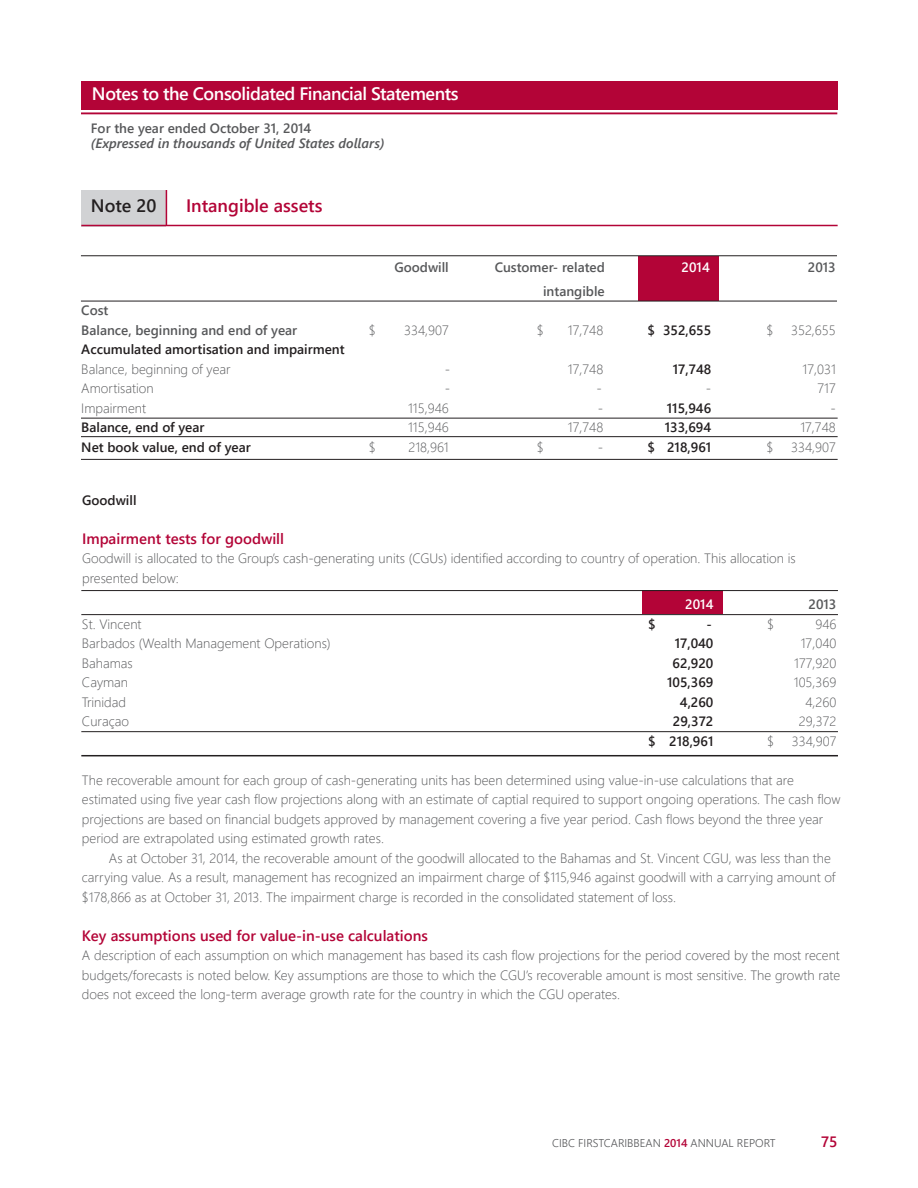
<style>
.page{position:relative;width:918px;height:1188px;background:#fff}
.page>*{position:absolute;margin:0;border:0;box-sizing:border-box;transform-origin:0 0}
.t1{font:18px "Webly Sleek UI Semibold";letter-spacing:-.025em;color:#fff}
.t2{font:18px "Webly Sleek UI Semibold";color:#b30437}
.t3{font:18px "Webly Sleek UI Semibold";color:#231f20}
.t4{font:15px "Webly Sleek UI Semibold";color:#b30437}
.t5{font:13.5px/19.5px "Webly Sleek UI Light";color:#57585a}
.t6{font:13.5px "Webly Sleek UI Semibold";color:#231f20}
.t7{font:13.5px "Webly Sleek UI Semibold";color:#57585a}
.t8{font:italic 13.5px "Webly Sleek UI Semibold";color:#57585a}
.t9{font:13.5px "Webly Sleek UI Semibold";color:#fff}
.t10{font:11.25px "Webly Sleek UI Semilight";color:#57585a}
.s1{font-family:"Webly Sleek UI Semibold";color:#b30437}
</style>
<div class="page">
<div style="left:643px;top:591px;width:80px;height:23px;background:#b30437"></div>
<hr style="left:81px;top:590px;width:757px;height:1px;background:#231f20">
<hr style="left:81px;top:614px;width:757px;height:1px;background:#231f20">
<div style="left:638px;top:256px;width:81px;height:45px;background:#b30437"></div>
<hr style="left:81px;top:255px;width:756px;height:1px;background:#231f20">
<hr style="left:81px;top:301px;width:756px;height:1px;background:#231f20">
<div style="left:81px;top:81px;width:757px;height:28px;background:#b30437"></div>
<hr style="left:81px;top:112px;width:756px;height:2px;background:#b30437">
<div style="left:81px;top:190px;width:85px;height:36px;background:#d1d2d4"></div>
<hr style="left:81px;top:225px;width:757px;height:1px;background:#b30437">
<hr style="left:166px;top:190px;width:1px;height:35px;background:#b30437">
<hr style="left:81px;top:418px;width:757px;height:1px;background:#231f20">
<hr style="left:81px;top:436px;width:757px;height:1px;background:#231f20">
<hr style="left:81px;top:459px;width:757px;height:1px;background:#231f20">
<hr style="left:81px;top:731px;width:757px;height:1px;background:#231f20">
<hr style="left:81px;top:755px;width:757px;height:1px;background:#231f20">
<p class="t1" style="left:92px;top:80px;width:368px">Notes to the Consolidated Financial Statements</p>
<p class="t7" style="left:91px;top:118px;width:222px">For the year ended October 31, 2014</p>
<p class="t8" style="left:91px;top:134px;width:295px">(Expressed in thousands of United States dollars)</p>
<p class="t3" style="left:91px;top:192px;width:67px">Note 20</p>
<p class="t2" style="left:186px;top:192px;width:138px">Intangible assets</p>
<p class="t7" style="left:394px;top:257px;width:56px">Goodwill</p>
<p class="t7" style="left:495px;top:257px;width:112px">Customer- related</p>
<p class="t9" style="left:682px;top:257px;width:30px">2014</p>
<p class="t7" style="left:808px;top:257px;width:29px">2013</p>
<p class="t7" style="left:543px;top:281px;width:63px">intangible</p>
<p class="t7" style="left:81px;top:300px;width:29px">Cost</p>
<p class="t7" style="left:81px;top:320px;width:217px">Balance, beginning and end of year</p>
<p class="t5" style="left:369px;top:320px;width:8px">$</p>
<p class="t5" style="left:404px;top:320px;width:46px">334,907</p>
<p class="t5" style="left:537px;top:320px;width:8px">$</p>
<p class="t5" style="left:568px;top:320px;width:37px">17,748</p>
<p class="t6" style="left:648px;top:320px;width:65px">$ 352,655</p>
<p class="t5" style="left:766px;top:320px;width:8px">$</p>
<p class="t5" style="left:791px;top:320px;width:46px">352,655</p>
<p class="t6" style="left:81px;top:339px;width:265px">Accumulated amortisation and impairment</p>
<p class="t5" style="left:81px;top:359px;width:151px">Balance, beginning of year</p>
<p class="t5" style="left:445px;top:359px;width:7px">-</p>
<p class="t5" style="left:568px;top:359px;width:37px">17,748</p>
<p class="t6" style="left:673px;top:359px;width:40px">17,748</p>
<p class="t5" style="left:803px;top:359px;width:35px">17,031</p>
<p class="t5" style="left:81px;top:378px;width:74px">Amortisation</p>
<p class="t5" style="left:445px;top:378px;width:7px">-</p>
<p class="t5" style="left:596px;top:378px;width:7px">-</p>
<p class="t5" style="left:706px;top:378px;width:7px">-</p>
<p class="t5" style="left:818px;top:378px;width:20px">717</p>
<p class="t5" style="left:81px;top:398px;width:66px">Impairment</p>
<p class="t5" style="left:408px;top:398px;width:42px">115,946</p>
<p class="t5" style="left:598px;top:398px;width:7px">-</p>
<p class="t6" style="left:667px;top:398px;width:46px">115,946</p>
<p class="t5" style="left:830px;top:398px;width:7px">-</p>
<p class="t6" style="left:81px;top:417px;width:125px">Balance, end of year</p>
<p class="t5" style="left:408px;top:417px;width:42px">115,946</p>
<p class="t5" style="left:568px;top:417px;width:37px">17,748</p>
<p class="t6" style="left:665px;top:417px;width:48px">133,694</p>
<p class="t5" style="left:800px;top:417px;width:37px">17,748</p>
<p class="t6" style="left:81px;top:437px;width:171px">Net book value, end of year</p>
<p class="t5" style="left:369px;top:437px;width:8px">$</p>
<p class="t5" style="left:408px;top:437px;width:42px">218,961</p>
<p class="t5" style="left:537px;top:437px;width:8px">$</p>
<p class="t5" style="left:598px;top:437px;width:7px">-</p>
<p class="t6" style="left:648px;top:437px;width:65px">$ 218,961</p>
<p class="t5" style="left:766px;top:437px;width:8px">$</p>
<p class="t5" style="left:791px;top:437px;width:46px">334,907</p>
<p class="t6" style="left:82px;top:490px;width:56px">Goodwill</p>
<p class="t4" style="left:82px;top:527px;width:204px">Impairment tests for goodwill</p>
<p class="t5" style="left:82px;top:548px;width:715px">Goodwill is allocated to the Group’s cash-generating units (CGUs) identified according to country of operation. This allocation is presented below:</p>
<p class="t9" style="left:685px;top:594px;width:30px">2014</p>
<p class="t7" style="left:809px;top:594px;width:29px">2013</p>
<p class="t5" style="left:82px;top:614px;width:61px">St. Vincent</p>
<p class="t6" style="left:648px;top:614px;width:9px">$</p>
<p class="t6" style="left:707px;top:614px;width:7px">-</p>
<p class="t5" style="left:767px;top:614px;width:8px">$</p>
<p class="t5" style="left:815px;top:614px;width:23px">946</p>
<p class="t5" style="left:82px;top:633px;width:250px">Barbados (Wealth Management Operations)</p>
<p class="t6" style="left:675px;top:633px;width:40px">17,040</p>
<p class="t5" style="left:801px;top:633px;width:37px">17,040</p>
<p class="t5" style="left:82px;top:653px;width:52px">Bahamas</p>
<p class="t6" style="left:673px;top:653px;width:42px">62,920</p>
<p class="t5" style="left:794px;top:653px;width:44px">177,920</p>
<p class="t5" style="left:82px;top:672px;width:48px">Cayman</p>
<p class="t6" style="left:667px;top:672px;width:48px">105,369</p>
<p class="t5" style="left:794px;top:672px;width:44px">105,369</p>
<p class="t5" style="left:82px;top:692px;width:46px">Trinidad</p>
<p class="t6" style="left:680px;top:692px;width:35px">4,260</p>
<p class="t5" style="left:805px;top:692px;width:33px">4,260</p>
<p class="t5" style="left:82px;top:711px;width:48px">Curaçao</p>
<p class="t6" style="left:673px;top:711px;width:42px">29,372</p>
<p class="t5" style="left:799px;top:711px;width:39px">29,372</p>
<p class="t6" style="left:648px;top:731px;width:67px">$ 218,961</p>
<p class="t5" style="left:767px;top:731px;width:8px">$</p>
<p class="t5" style="left:792px;top:731px;width:46px">334,907</p>
<p class="t5" style="left:82px;top:770px;width:760px">The recoverable amount for each group of cash-generating units has been determined using value-in-use calculations that are estimated using five year cash flow projections along with an estimate of captial required to support ongoing operations. The cash flow projections are based on financial budgets approved by management covering a five year period. Cash flows beyond the three year period are extrapolated using estimated growth rates.</p>
<p class="t5" style="left:82px;top:848px;width:755px;text-indent:27px">As at October 31, 2014, the recoverable amount of the goodwill allocated to the Bahamas and St. Vincent CGU, was less than the carrying value. As a result, management has recognized an impairment charge of $115,946 against goodwill with a carrying amount of $178,866 as at October 31, 2013. The impairment charge is recorded in the consolidated statement of loss.</p>
<p class="t4" style="left:82px;top:924px;width:348px">Key assumptions used for value-in-use calculations</p>
<p class="t5" style="left:82px;top:945px;width:760px;text-align:justify">A description of each assumption on which management has based its cash flow projections for the period covered by the most recent budgets/forecasts is noted below. Key assumptions are those to which the CGU’s recoverable amount is most sensitive. The growth rate does not exceed the long-term average growth rate for the country in which the CGU operates.</p>
<p class="t10" style="left:552px;top:1134px;width:225px">CIBC FIRSTCARIBBEAN <span class="s1">2014</span> ANNUAL REPORT</p>
<p class="t4" style="left:821px;top:1131px;width:18px">75</p>
</div>
